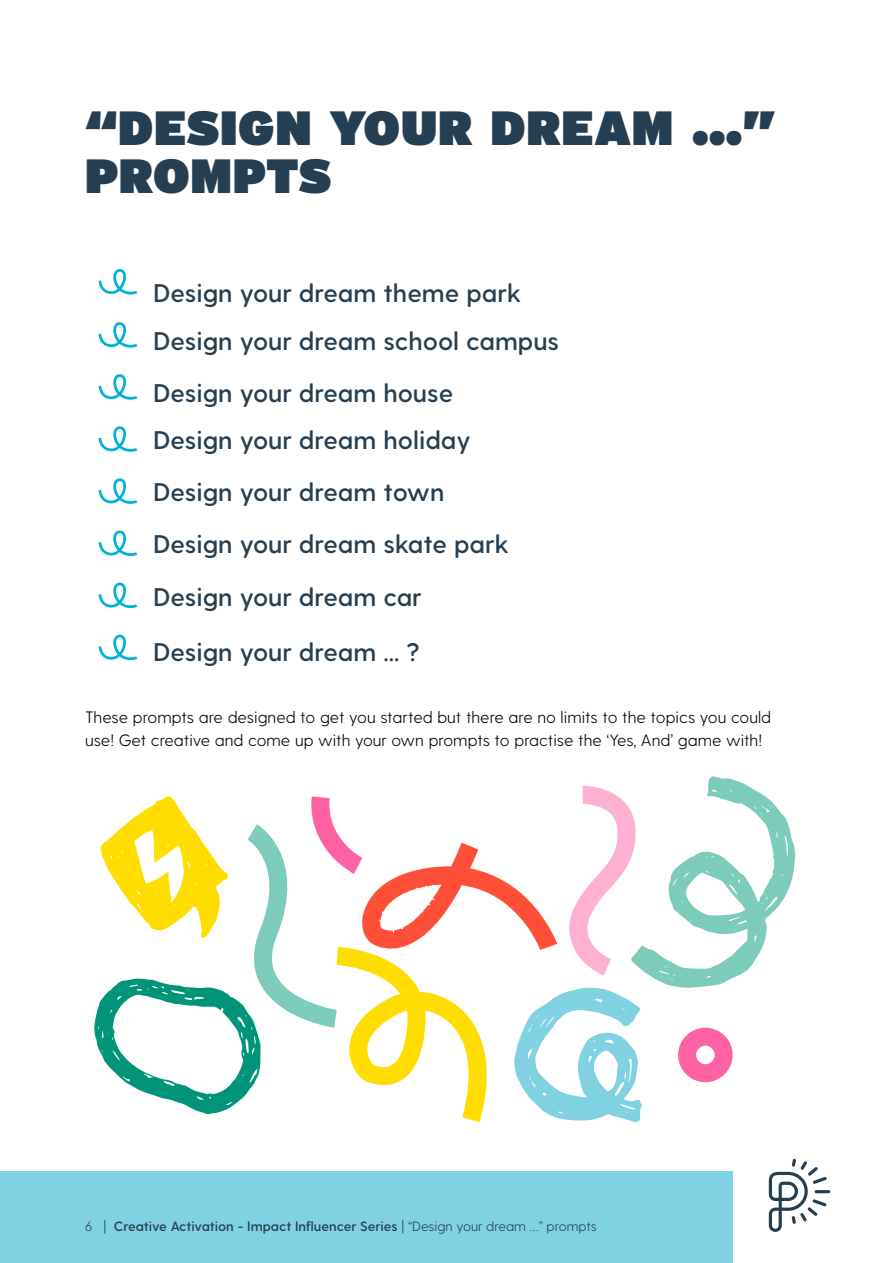
<style>
.page{position:relative;width:893px;height:1263px;background:#fff}
.page>*{position:absolute;margin:0;border:0;box-sizing:border-box;transform-origin:0 0}
.t1{font:900 48px/48px "Interstate";letter-spacing:.015em;color:#253e51}
.t2{font:600 25.5px/52.1px "Greycliff CF";color:#253e51}
.t3{font:300 16.5px/22.5px "Greycliff CF";color:#000}
.t4{font:600 13.5px "Greycliff CF";color:#253e51}
.s1{font-weight:300}
</style>
<div class="page">
<div style="left:0;top:1171px;width:733px;height:92px;background:#80d2e2"></div>
<svg style="left:99px;top:269px;width:38px;height:25px"></svg>
<svg style="left:99px;top:322px;width:38px;height:26px"></svg>
<svg style="left:99px;top:374px;width:38px;height:26px"></svg>
<svg style="left:99px;top:426px;width:38px;height:26px"></svg>
<svg style="left:99px;top:478px;width:38px;height:26px"></svg>
<svg style="left:99px;top:530px;width:38px;height:26px"></svg>
<svg style="left:99px;top:582px;width:38px;height:26px"></svg>
<svg style="left:99px;top:634px;width:38px;height:26px"></svg>
<svg style="left:94px;top:776px;width:701px;height:346px"></svg>
<hr style="left:815px;top:1190px;width:15px;height:3px;background:#253e51;border-radius:2px">
<svg style="left:769px;top:1159px;width:58px;height:73px"></svg>
<h1 class="t1" style="left:85px;top:102px;width:692px">“DESIGN YOUR DREAM …”<br>PROMPTS</h1>
<p class="t2" style="left:153px;top:270px;width:407px;line-height:47.7px">Design your dream theme park<br>Design your dream school campus</p>
<p class="t2" style="left:153px;top:370px;width:319px;line-height:47.2px">Design your dream house<br>Design your dream holiday</p>
<p class="t2" style="left:153px;top:467px;width:357px">Design your dream town<br>Design your dream skate park<br>Design your dream car</p>
<p class="t2" style="left:153px;top:626px;width:268px">Design your dream ... ?</p>
<p class="t3" style="left:85px;top:706px;width:688px">These prompts are designed to get you started but there are no limits to the topics you could use! Get creative and come up with your own prompts to practise the ‘Yes, And’ game with!</p>
<p class="t4" style="left:85px;top:1218px;width:513px"><span class="s1">6 |</span> Creative Activation - Impact Influencer Series <span class="s1">| “Design your dream …” prompts</span></p>
</div>
